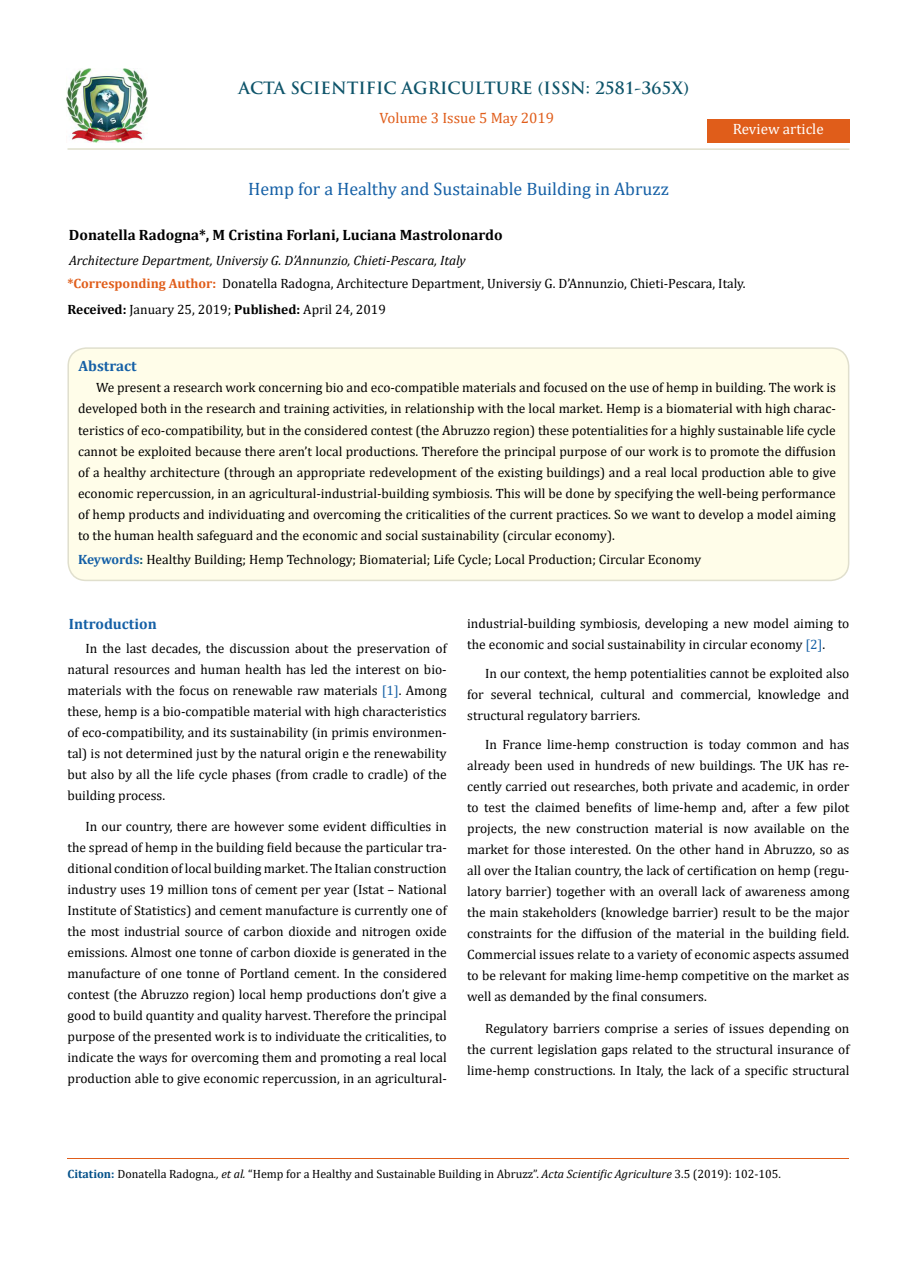
<style>
.page{position:relative;width:917px;height:1262px;background:#fff}
.page>*{position:absolute;margin:0;border:0;box-sizing:border-box;transform-origin:0 0}
.t1{font:18px "Cambria";color:#1560a6}
.t2{font:700 16.5px "Trajan Pro";color:#0e546a}
.t3{font:700 15px "Cambria";color:#000}
.t4{font:15px "Cambria";color:#e05d1a}
.t5{font:700 15px "Cambria";color:#1560a6}
.t6{font:15px "Cambria";color:#fff}
.t7{font:13.5px/21px "Cambria";color:#000;text-align:justify}
.t8{font:12px "Cambria";color:#000}
.s1{font-style:italic}
.s2{font-weight:700;color:#e05d1a}
.s3{font-weight:700}
.s4{font-weight:700;color:#1560a6}
.s5{font-weight:700;color:#0e546a}
.s6{color:#1560a6}
.s7{font-weight:700;color:#035089}
</style>
<div class="page">
<img style="left:67px;top:68px;width:80px;height:74px">
<div style="left:707px;top:119px;width:142px;height:23px;background:#e05d1a"></div>
<div style="left:68px;top:348px;width:780px;height:232px;background:#fffde9;border-radius:18px"></div>
<div style="left:67px;top:347px;width:782px;height:234px;border:2px solid #e0dfcd;border-radius:18px"></div>
<hr style="left:67px;top:1158px;width:782px;height:1px;background:#e05d1a">
<hr style="left:67px;top:148px;width:782px;height:2px;background:#e0dfcd">
<p class="t2" style="left:238px;top:77px;width:452px">ACTA SCIENTIFIC AGRICULTURE (ISSN: 2581-365X)</p>
<p class="t4" style="left:379px;top:109px;width:176px">Volume 3 Issue 5 May 2019</p>
<p class="t6" style="left:732px;top:120px;width:92px">Review article</p>
<h1 class="t1" style="left:248px;top:178px;width:422px">Hemp for a Healthy and Sustainable Building in Abruzz</h1>
<p class="t3" style="left:69px;top:225px;width:435px">Donatella Radogna*, M Cristina Forlani, Luciana Mastrolonardo</p>
<p class="t7" style="left:67px;top:248px;width:679px;line-height:23.5px"><span class="s1">Architecture Department, Universiy G. D’Annunzio, Chieti-Pescara, Italy<br></span><span class="s2">*Corresponding Author:</span> Donatella Radogna, Architecture Department, Universiy G. D’Annunzio, Chieti-Pescara, Italy.</p>
<p class="t7" style="left:67px;top:299px;width:320px"><span class="s3">Received:</span> January 25, 2019; <span class="s3">Published:</span> April 24, 2019</p>
<p class="t5" style="left:78px;top:355px;width:60px">Abstract</p>
<p class="t7" style="left:78px;top:377px;width:759px;text-indent:18px">We present a research work concerning bio and eco-compatible materials and focused on the use of hemp in building. The work is developed both in the research and training activities, in relationship with the local market. Hemp is a biomaterial with high charac&shy;teristics of eco-compatibility, but in the considered contest (the Abruzzo region) these potentialities for a highly sustainable life cycle cannot be exploited because there aren’t local productions. Therefore the principal purpose of our work is to promote the diffusion of a healthy architecture (through an appropriate redevelopment of the existing buildings) and a real local production able to give economic repercussion, in an agricultural-industrial-building symbiosis. This will be done by specifying the well-being performance of hemp products and individuating and overcoming the criticalities of the current practices. So we want to develop a model aiming to the human health safeguard and the economic and social sustainability (circular economy).</p>
<p class="t7" style="left:78px;top:549px;width:624px"><span class="s4">Keywords</span><span class="s5">:</span> Healthy Building; Hemp Technology; Biomaterial; Life Cycle; Local Production; Circular Economy</p>
<p class="t5" style="left:69px;top:613px;width:89px">Introduction</p>
<p class="t7" style="left:67px;top:637px;width:381px;text-indent:18px">In the last decades, the discussion about the preservation of natural resources and human health has led the interest on bio&shy;materials with the focus on renewable raw materials <span class="s6">[1]</span>. Among these, hemp is a bio-compatible material with high characteristics of eco-compatibility, and its sustainability (in primis environmen&shy;tal) is not determined just by the natural origin e the renewability but also by all the life cycle phases (from cradle to cradle) of the building process.</p>
<p class="t7" style="left:67px;top:815px;width:381px;text-indent:18px">In our country, there are however some evident difficulties in the spread of hemp in the building field because the particular tra&shy;ditional condition of local building market. The Italian construction industry uses 19 million tons of cement per year (Istat – National Institute of Statistics) and cement manufacture is currently one of the most industrial source of carbon dioxide and nitrogen oxide emissions. Almost one tonne of carbon dioxide is generated in the manufacture of one tonne of Portland cement. In the considered contest (the Abruzzo region) local hemp productions don’t give a good to build quantity and quality harvest. Therefore the principal purpose of the presented work is to individuate the criticalities, to indicate the ways for overcoming them and promoting a real local production able to give economic repercussion, in an agricultural-</p>
<p class="t7" style="left:467px;top:612px;width:383px">industrial-building symbiosis, developing a new model aiming to the economic and social sustainability in circular economy <span class="s6">[2]</span>.</p>
<p class="t7" style="left:467px;top:663px;width:384px;text-indent:18px">In our context, the hemp potentialities cannot be exploited also for several technical, cultural and commercial, knowledge and structural regulatory barriers.</p>
<p class="t7" style="left:467px;top:733px;width:384px;text-indent:18px">In France lime-hemp construction is today common and has already been used in hundreds of new buildings. The UK has re&shy;cently carried out researches, both private and academic, in order to test the claimed benefits of lime-hemp and, after a few pilot projects, the new construction material is now available on the market for those interested. On the other hand in Abruzzo, so as all over the Italian country, the lack of certification on hemp (regu&shy;latory barrier) together with an overall lack of awareness among the main stakeholders (knowledge barrier) result to be the major constraints for the diffusion of the material in the building field.<br>Commercial issues relate to a variety of economic aspects assumed to be relevant for making lime-hemp competitive on the market as well as demanded by the final consumers.</p>
<p class="t7" style="left:467px;top:1017px;width:384px;text-indent:18px">Regulatory barriers comprise a series of issues depending on the current legislation gaps related to the structural insurance of lime-hemp constructions. In Italy, the lack of a specific structural</p>
<p class="t8" style="left:67px;top:1166px;width:715px"><span class="s7">Citation:</span> Donatella Radogna<span class="s1">., et al.</span> “Hemp for a Healthy and Sustainable Building in Abruzz”. <span class="s1">Acta Scientific Agriculture</span> 3.5 (2019): 102-105.</p>
</div>
